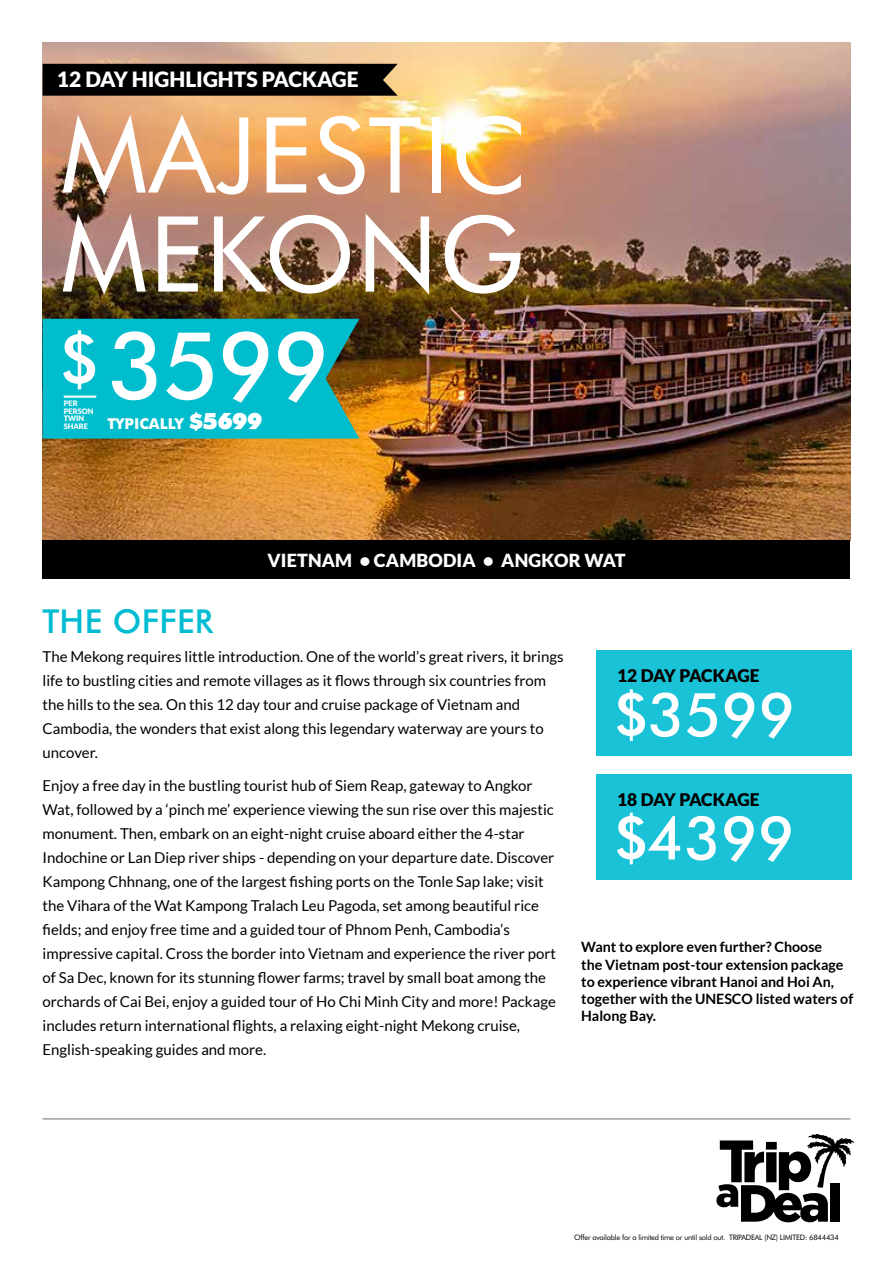
<style>
.page{position:relative;width:893px;height:1263px;background:#fff}
.page>*{position:absolute;margin:0;border:0;box-sizing:border-box;transform-origin:0 0}
.t1{font:105px/99px "Futura BT";letter-spacing:.01em;color:#fff}
.t2{font:500 93px "Futura BT";color:#fff}
.t3{font:500 60.3px/123.4px "Futura BT";letter-spacing:.01em;color:#fff}
.t4{font:500 33px "Futura BT";letter-spacing:.01em;color:#00bcd3}
.t5{font:900 21px "Lato";color:#fff}
.t6{font:900 18px "Lato";letter-spacing:.01em;color:#fff}
.t7{font:900 17.4px "Lato";letter-spacing:-.03em;color:#000}
.t8{font:15px/24px "Lato";color:#000}
.t9{font:700 15px "Futura BT";color:#fff}
.t10{font:700 14.25px/17.2px "Lato";color:#000}
.t11{font:7.5px "Futura BT";letter-spacing:-.03em;color:#000}
.t12{font:900 7.5px/7.5px "Lato";color:#fff}
.s1{font-weight:900;font-size:21px}
.s2{font-weight:900;font-size:22.5px}
</style>
<div class="page">
<svg style="left:716px;top:1134px;width:138px;height:88px"></svg>
<hr style="left:43px;top:1119px;width:807px;height:1px;background:#6d6e71">
<img style="left:43px;top:43px;width:807px;height:497px">
<div style="left:43px;top:540px;width:807px;height:38px;background:#000"></div>
<div style="left:596px;top:650px;width:255px;height:106px;background:#1ac2d7"></div>
<div style="left:596px;top:775px;width:255px;height:105px;background:#1ac2d7"></div>
<div style="left:43px;top:319px;width:316px;height:120px;background:#00bdcd"></div>
<hr style="left:64px;top:396px;width:32px;height:2px;background:#fff">
<div style="left:43px;top:64px;width:355px;height:32px;background:#000"></div>
<h3 class="t5" style="left:57px;top:67px;width:303px">12 DAY HIGHLIGHTS PACKAGE</h3>
<h1 class="t1" style="left:60px;top:105px;width:468px">MAJESTIC<br>MEKONG</h1>
<h2 class="t2" style="left:59px;top:309px;width:272px"><sup>$</sup>3599</h2>
<p class="t9" style="left:107px;top:414px;width:157px">TYPICALLY <span class="s1">$</span><span class="s2">5699</span></p>
<p class="t12" style="left:64px;top:400px;width:31px">PER<br>PERSON<br>TWIN<br>SHARE</p>
<h3 class="t4" style="left:43px;top:601px;width:172px">THE OFFER</h3>
<p class="t6" style="left:267px;top:550px;width:360px">VIETNAM • CAMBODIA • ANGKOR WAT</p>
<p class="t8" style="left:43px;top:645px;width:522px">The Mekong requires little introduction. One of the world’s great rivers, it brings life to bustling cities and remote villages as it flows through six countries from the hills to the sea. On this 12 day tour and cruise package of Vietnam and Cambodia, the wonders that exist along this legendary waterway are yours to uncover.</p>
<p class="t8" style="left:43px;top:773px;width:515px">Enjoy a free day in the bustling tourist hub of Siem Reap, gateway to Angkor Wat, followed by a ‘pinch me’ experience viewing the sun rise over this majestic monument. Then, embark on an eight-night cruise aboard either the 4-star Indochine or Lan Diep river ships - depending on your departure date. Discover Kampong Chhnang, one of the largest fishing ports on the Tonle Sap lake; visit the Vihara of the Wat Kampong Tralach Leu Pagoda, set among beautiful rice fields; and enjoy free time and a guided tour of Phnom Penh, Cambodia’s impressive capital. Cross the border into Vietnam and experience the river port of Sa Dec, known for its stunning flower farms; travel by small boat among the orchards of Cai Bei, enjoy a guided tour of Ho Chi Minh City and more! Package includes return international flights, a relaxing eight-night Mekong cruise, English-speaking guides and more.</p>
<p class="t7" style="left:617px;top:666px;width:144px">12 DAY PACKAGE</p>
<h3 class="t3" style="left:613px;top:652px;width:184px">$3599 $4399</h3>
<p class="t7" style="left:617px;top:789px;width:144px">18 DAY PACKAGE</p>
<p class="t10" style="left:581px;top:938px;width:274px">Want to explore even further? Choose<br>the Vietnam post-tour extension package to experience vibrant Hanoi and Hoi An, together with the UNESCO listed waters of Halong Bay.</p>
<p class="t11" style="left:574px;top:1232px;width:266px">Offer available for a limited time or until sold out. TRIPADEAL (NZ) LIMITED: 6844434</p>
</div>
